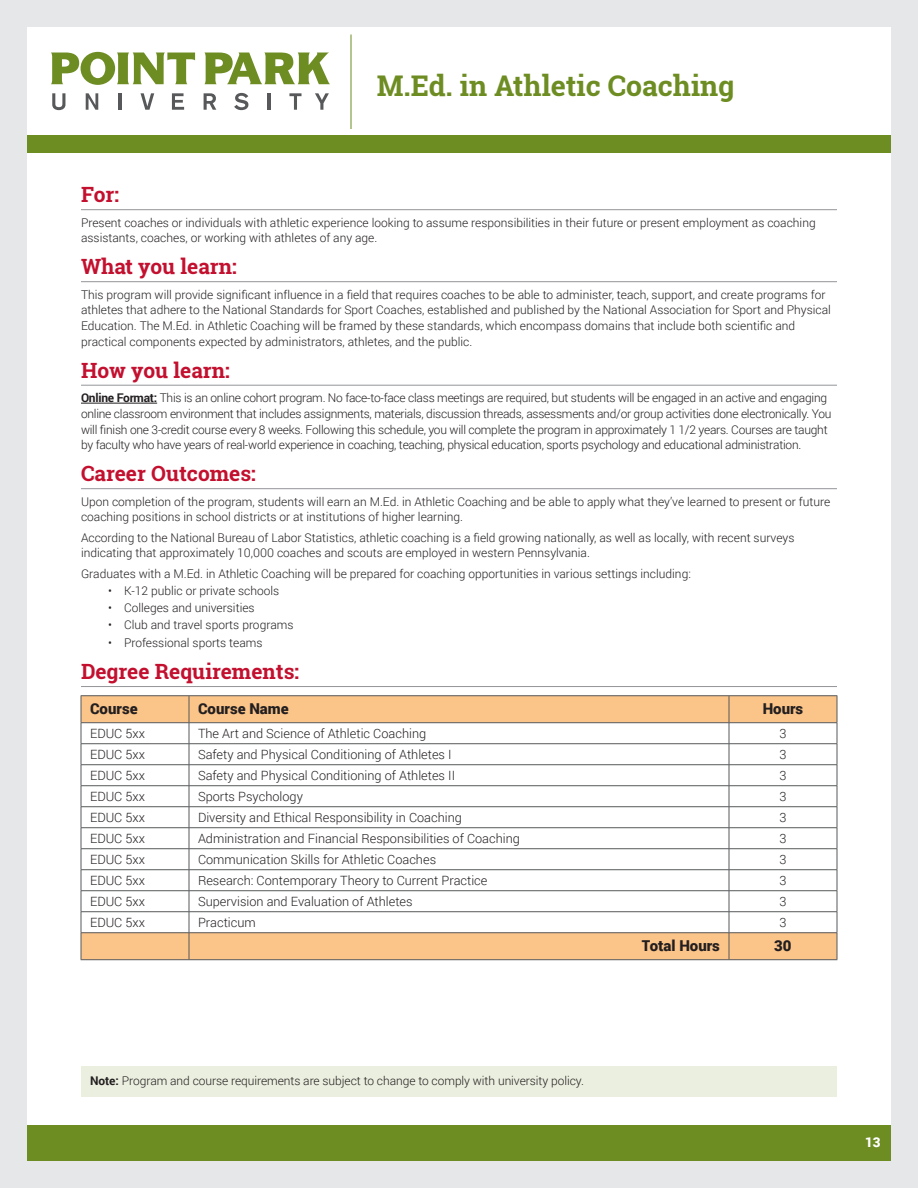
<style>
.page{position:relative;width:918px;height:1188px;background:#fff}
.page>*{position:absolute;margin:0;border:0;box-sizing:border-box;transform-origin:0 0}
.t1{font:700 28.5px "Roboto Slab";color:#6d8d23}
.t2{font:700 21px "Roboto Slab";color:#c3102f}
.t3{font:900 15px "Roboto";color:#231f20}
.t4{font:900 13.5px "Roboto";color:#fff}
.t5{font:300 12.75px "Roboto";color:#231f20}
.t6{font:300 12px/15.8px "Roboto";color:#231f20}
.t7{font:300 12px/15.8px "Roboto";letter-spacing:-.02em;color:#231f20}
.s1{font-weight:700}
</style>
<div class="page">
<div style="left:27px;top:1125px;width:864px;height:36px;background:#6d8d23"></div>
<div style="left:0;top:0;width:918px;height:1188px;border:27px solid #e6e7e9"></div>
<div style="left:27px;top:135px;width:864px;height:18px;background:#6d8d23"></div>
<hr style="left:351px;top:34px;width:1px;height:95px;background:#6d8d23">
<svg style="left:52px;top:93px;width:13px;height:17px"></svg>
<svg style="left:86px;top:93px;width:12px;height:17px"></svg>
<hr style="left:119px;top:93px;width:3px;height:17px;background:#57585a">
<svg style="left:141px;top:93px;width:13px;height:17px"></svg>
<svg style="left:172px;top:93px;width:12px;height:17px"></svg>
<svg style="left:204px;top:93px;width:12px;height:17px"></svg>
<svg style="left:234px;top:93px;width:14px;height:17px"></svg>
<hr style="left:267px;top:93px;width:4px;height:17px;background:#57585a">
<svg style="left:289px;top:93px;width:13px;height:17px"></svg>
<svg style="left:315px;top:93px;width:14px;height:17px"></svg>
<svg style="left:51px;top:52px;width:144px;height:33px"></svg>
<svg style="left:204px;top:53px;width:126px;height:31px"></svg>
<hr style="left:81px;top:209px;width:756px;height:1px;background:#939598">
<hr style="left:81px;top:281px;width:756px;height:1px;background:#939598">
<hr style="left:81px;top:385px;width:756px;height:1px;background:#939598">
<hr style="left:81px;top:403px;width:76px;height:1px;background:#231f20">
<hr style="left:81px;top:488px;width:756px;height:1px;background:#939598">
<hr style="left:81px;top:686px;width:756px;height:1px;background:#939598">
<hr style="left:81px;top:695px;width:108px;height:1px;background:#57585a">
<hr style="left:189px;top:695px;width:540px;height:1px;background:#57585a">
<hr style="left:729px;top:695px;width:108px;height:1px;background:#57585a">
<svg style="left:81px;top:696px;width:757px;height:264px"></svg>
<hr style="left:729px;top:959px;width:108px;height:1px;background:#57585a">
<div style="left:81px;top:1066px;width:756px;height:31px;background:#ebefe0"></div>
<h1 class="t1" style="left:377px;top:66px;width:359px">M.Ed. in Athletic Coaching</h1>
<h2 class="t2" style="left:81px;top:180px;width:40px">For:</h2>
<p class="t6" style="left:81px;top:214px;width:736px">Present coaches or individuals with athletic experience looking to assume responsibilities in their future or present employment as coaching assistants, coaches, or working with athletes of any age.</p>
<h2 class="t2" style="left:81px;top:252px;width:157px">What you learn:</h2>
<p class="t6" style="left:81px;top:286px;width:752px">This program will provide significant influence in a field that requires coaches to be able to administer, teach, support, and create programs for athletes that adhere to the National Standards for Sport Coaches, established and published by the National Association for Sport and Physical Education. The M.Ed. in Athletic Coaching will be framed by these standards, which encompass domains that include both scientific and practical components expected by administrators, athletes, and the public.</p>
<h2 class="t2" style="left:81px;top:355px;width:150px">How you learn:</h2>
<p class="t7" style="left:81px;top:390px;width:752px"><span class="s1">Online Format:</span> This is an online cohort program. No face-to-face class meetings are required, but students will be engaged in an active and engaging online classroom environment that includes assignments, materials, discussion threads, assessments and/or group activities done electronically. You will finish one 3-credit course every 8 weeks. Following this schedule, you will complete the program in approximately 1 1/2 years. Courses are taught by faculty who have years of real-world experience in coaching, teaching, physical education, sports psychology and educational administration.</p>
<h2 class="t2" style="left:81px;top:459px;width:176px">Career Outcomes:</h2>
<p class="t6" style="left:81px;top:493px;width:751px">Upon completion of the program, students will earn an M.Ed. in Athletic Coaching and be able to apply what they’ve learned to present or future coaching positions in school districts or at institutions of higher learning.</p>
<p class="t6" style="left:81px;top:529px;width:715px">According to the National Bureau of Labor Statistics, athletic coaching is a field growing nationally, as well as locally, with recent surveys indicating that approximately 10,000 coaches and scouts are employed in western Pennsylvania.</p>
<p class="t6" style="left:81px;top:565px;width:611px">Graduates with a M.Ed. in Athletic Coaching will be prepared for coaching opportunities in various settings including:</p>
<p class="t6" style="left:108px;top:582px;width:173px">• K-12 public or private schools</p>
<p class="t6" style="left:108px;top:600px;width:148px">• Colleges and universities</p>
<p class="t6" style="left:108px;top:617px;width:187px">• Club and travel sports programs</p>
<p class="t6" style="left:108px;top:634px;width:156px">• Professional sports teams</p>
<h2 class="t2" style="left:81px;top:657px;width:220px">Degree Requirements:</h2>
<p class="t3" style="left:90px;top:698px;width:49px">Course</p>
<p class="t3" style="left:198px;top:698px;width:92px">Course Name</p>
<p class="t3" style="left:763px;top:698px;width:42px">Hours</p>
<p class="t5" style="left:90px;top:724px;width:57px">EDUC 5xx</p>
<p class="t5" style="left:198px;top:724px;width:230px">The Art and Science of Athletic Coaching</p>
<p class="t5" style="left:779px;top:724px;width:9px">3</p>
<p class="t5" style="left:90px;top:745px;width:57px">EDUC 5xx</p>
<p class="t5" style="left:198px;top:745px;width:255px">Safety and Physical Conditioning of Athletes I</p>
<p class="t5" style="left:779px;top:745px;width:9px">3</p>
<p class="t5" style="left:90px;top:766px;width:57px">EDUC 5xx</p>
<p class="t5" style="left:198px;top:766px;width:259px">Safety and Physical Conditioning of Athletes II</p>
<p class="t5" style="left:779px;top:766px;width:9px">3</p>
<p class="t5" style="left:90px;top:787px;width:57px">EDUC 5xx</p>
<p class="t5" style="left:198px;top:787px;width:106px">Sports Psychology</p>
<p class="t5" style="left:779px;top:787px;width:9px">3</p>
<p class="t5" style="left:90px;top:808px;width:57px">EDUC 5xx</p>
<p class="t5" style="left:198px;top:808px;width:265px">Diversity and Ethical Responsibility in Coaching</p>
<p class="t5" style="left:779px;top:808px;width:9px">3</p>
<p class="t5" style="left:90px;top:829px;width:57px">EDUC 5xx</p>
<p class="t5" style="left:198px;top:829px;width:323px">Administration and Financial Responsibilities of Coaching</p>
<p class="t5" style="left:779px;top:829px;width:9px">3</p>
<p class="t5" style="left:90px;top:850px;width:57px">EDUC 5xx</p>
<p class="t5" style="left:198px;top:850px;width:240px">Communication Skills for Athletic Coaches</p>
<p class="t5" style="left:779px;top:850px;width:9px">3</p>
<p class="t5" style="left:90px;top:871px;width:57px">EDUC 5xx</p>
<p class="t5" style="left:198px;top:871px;width:291px">Research: Contemporary Theory to Current Practice</p>
<p class="t5" style="left:779px;top:871px;width:9px">3</p>
<p class="t5" style="left:90px;top:892px;width:57px">EDUC 5xx</p>
<p class="t5" style="left:198px;top:892px;width:216px">Supervision and Evaluation of Athletes</p>
<p class="t5" style="left:779px;top:892px;width:9px">3</p>
<p class="t5" style="left:90px;top:913px;width:57px">EDUC 5xx</p>
<p class="t5" style="left:198px;top:913px;width:59px">Practicum</p>
<p class="t5" style="left:779px;top:913px;width:9px">3</p>
<p class="t3" style="left:642px;top:935px;width:80px">Total Hours</p>
<p class="t3" style="left:774px;top:935px;width:19px">30</p>
<p class="t6" style="left:90px;top:1073px;width:495px"><span class="s1">Note:</span> Program and course requirements are subject to change to comply with university policy.</p>
<p class="t4" style="left:865px;top:1132px;width:17px">13</p>
</div>
